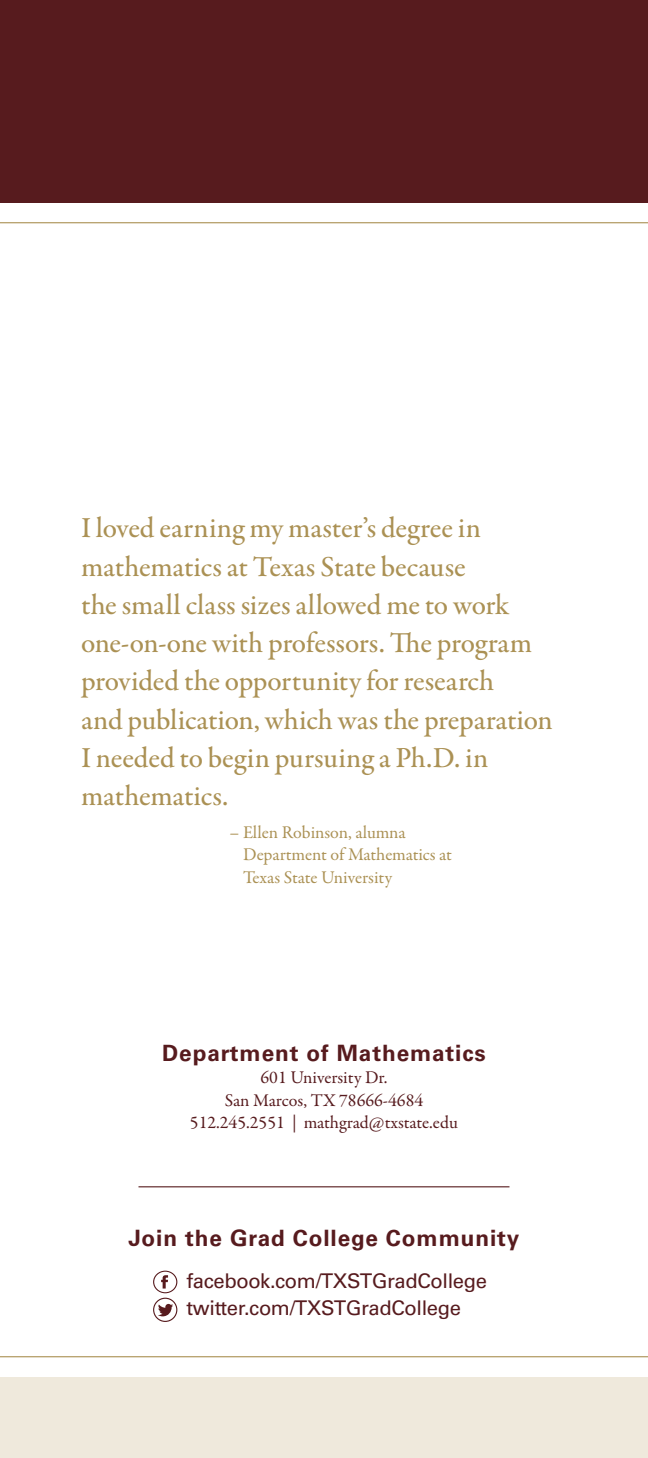
<style>
.page{position:relative;width:648px;height:1458px;background:#fff}
.page>*{position:absolute;margin:0;border:0;box-sizing:border-box;transform-origin:0 0}
.body_text{font:500 29.25px/38.2px "Garamond Premr Pro";letter-spacing:-.005em;color:#ab9154}
.t1{font:700 22.5px "Univers LT Std";letter-spacing:.04em;color:#571b1e}
.t2{font:20.25px/27px "Univers LT Std";letter-spacing:-.02em;color:#571b1e}
.t3{font:18px/22.5px "Garamond Premr Pro";color:#571b1e;text-align:center}
.t4{font:18px/22.5px "Garamond Premr Pro";letter-spacing:-.005em;color:#ab9154}
</style>
<div class="page">
<div style="left:0;top:1377px;width:648px;height:81px;background:#efe9dc"></div>
<div style="left:0;top:0;width:648px;height:202px;background:#571b1e"></div>
<hr style="left:0;top:1356px;width:648px;height:1px;background:#ab9154">
<hr style="left:139px;top:1186px;width:370px;height:1px;background:#571b1e">
<svg style="left:153px;top:1271px;width:24px;height:51px"></svg>
<hr style="left:0;top:222px;width:648px;height:1px;background:#ab9154">
<p class="body_text" style="left:81px;top:510px;width:473px">I loved earning my master’s degree in mathematics at Texas State because<br>the small class sizes allowed me to work one-on-one with professors. The program provided the opportunity for research<br>and publication, which was the preparation I needed to begin pursuing a Ph.D. in mathematics.</p>
<p class="t4" style="left:243px;top:821px;width:211px;text-indent:-14px">– Ellen Robinson, alumna<br>Department of Mathematics at<br>Texas State University</p>
<p class="t1" style="left:162px;top:1040px;width:325px">Department of Mathematics</p>
<p class="t3" style="left:225px;top:1067px;width:200px">601 University Dr.<br>San Marcos, TX 78666-4684</p>
<p class="t3" style="left:190px;top:1112px;width:270px">512.245.2551 | mathgrad@txstate.edu</p>
<p class="t1" style="left:129px;top:1225px;width:392px">Join the Grad College Community</p>
<p class="t2" style="left:187px;top:1268px;width:302px">facebook.com/TXSTGradCollege twitter.com/TXSTGradCollege</p>
</div>
